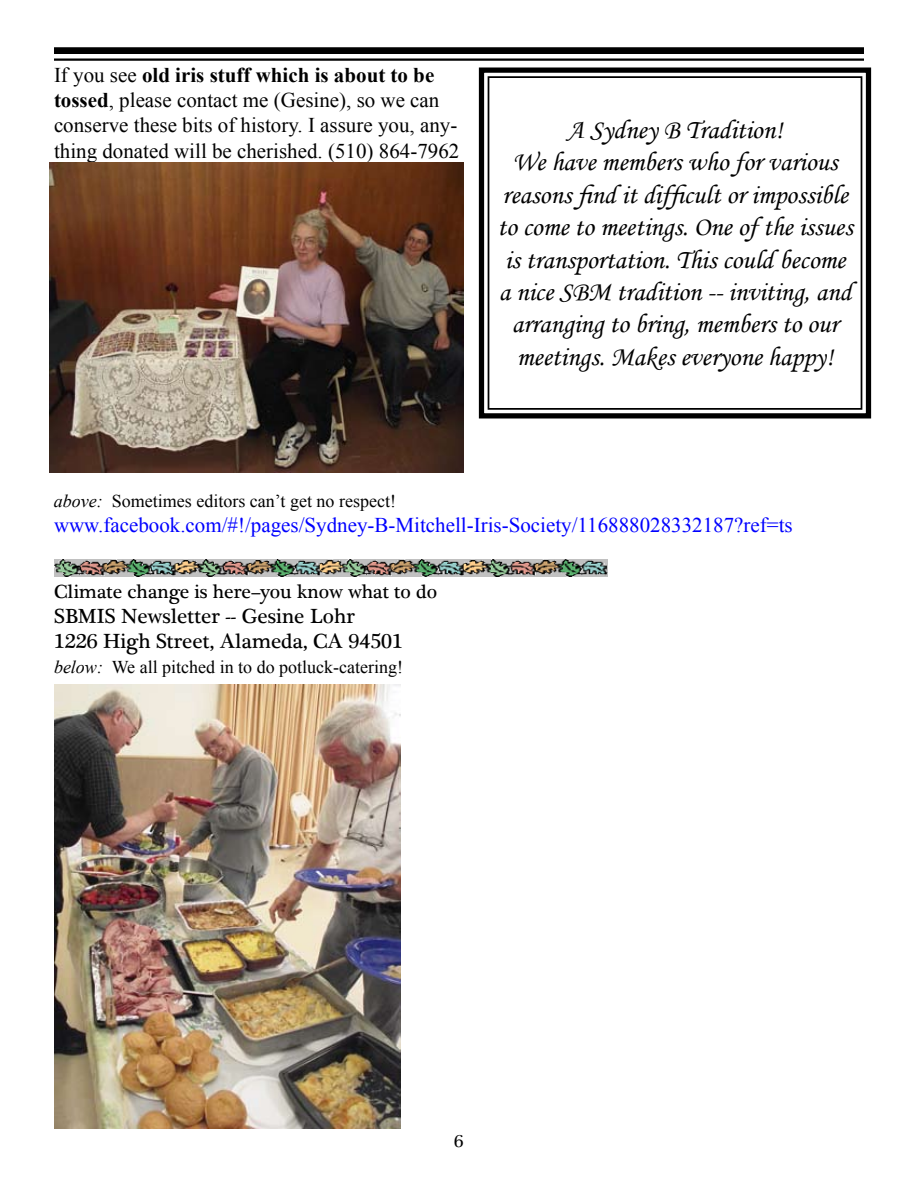
<style>
.page{position:relative;width:918px;height:1188px;background:#fff}
.page>*{position:absolute;margin:0;border:0;box-sizing:border-box;transform-origin:0 0}
.t1{font:27px/32.4px "Monotype Corsiva";color:#000;text-align:center}
.t2{font:21px/25.2px "Times New Roman";color:#000}
.t3{font:21px "Times New Roman";color:#00f}
.t4{font:21px/25.2px "Plantagenet Cherokee";color:#000}
.t5{font:19.5px "Plantagenet Cherokee";color:#000}
.t6{font:18px "Times New Roman";color:#000}
.t7{font:18px "Plantagenet Cherokee";color:#000}
.s1{font-weight:700}
.s2{font-style:italic}
</style>
<div class="page">
<div style="left:54px;top:47px;width:810px;height:7px;background:#000"></div>
<hr style="left:54px;top:58px;width:810px;height:3px;background:#000">
<svg style="left:478px;top:67px;width:394px;height:352px"></svg>
<div style="left:488px;top:76px;width:374px;height:334px;border:2px solid #000"></div>
<img style="left:54px;top:560px;width:554px;height:17px">
<img style="left:54px;top:684px;width:347px;height:444px">
<img style="left:50px;top:162px;width:414px;height:310px">
<p class="t2" style="left:54px;top:62px;width:407px">If you see <span class="s1">old iris stuff which is about to be tossed</span>, please contact me (Gesine), so we can conserve these bits of history. I assure you, any&shy;thing donated will be cherished. (510) 864-7962</p>
<p class="t1" style="left:497px;top:114px;width:357px">A Sydney B Tradition!<br>We have members who for various reasons find it difficult or impossible to come to meetings. One of the issues is transportation. This could become a nice SBM tradition -- inviting, and arranging to bring, members to our meetings. Makes everyone happy!</p>
<p class="t6" style="left:54px;top:489px;width:344px"><span class="s2">above:</span> Sometimes editors can’t get no respect!</p>
<p class="t3" style="left:54px;top:511px;width:740px">www.facebook.com/#!/pages/Sydney-B-Mitchell-Iris-Society/116888028332187?ref=ts</p>
<p class="t5" style="left:54px;top:579px;width:385px">Climate change is here–you know what to do</p>
<p class="t4" style="left:54px;top:604px;width:351px">SBMIS Newsletter -- Gesine Lohr<br>1226 High Street, Alameda, CA 94501</p>
<p class="t6" style="left:54px;top:655px;width:351px"><span class="s2">below:</span> We all pitched in to do potluck-catering!</p>
<p class="t7" style="left:454px;top:1129px;width:11px">6</p>
</div>
